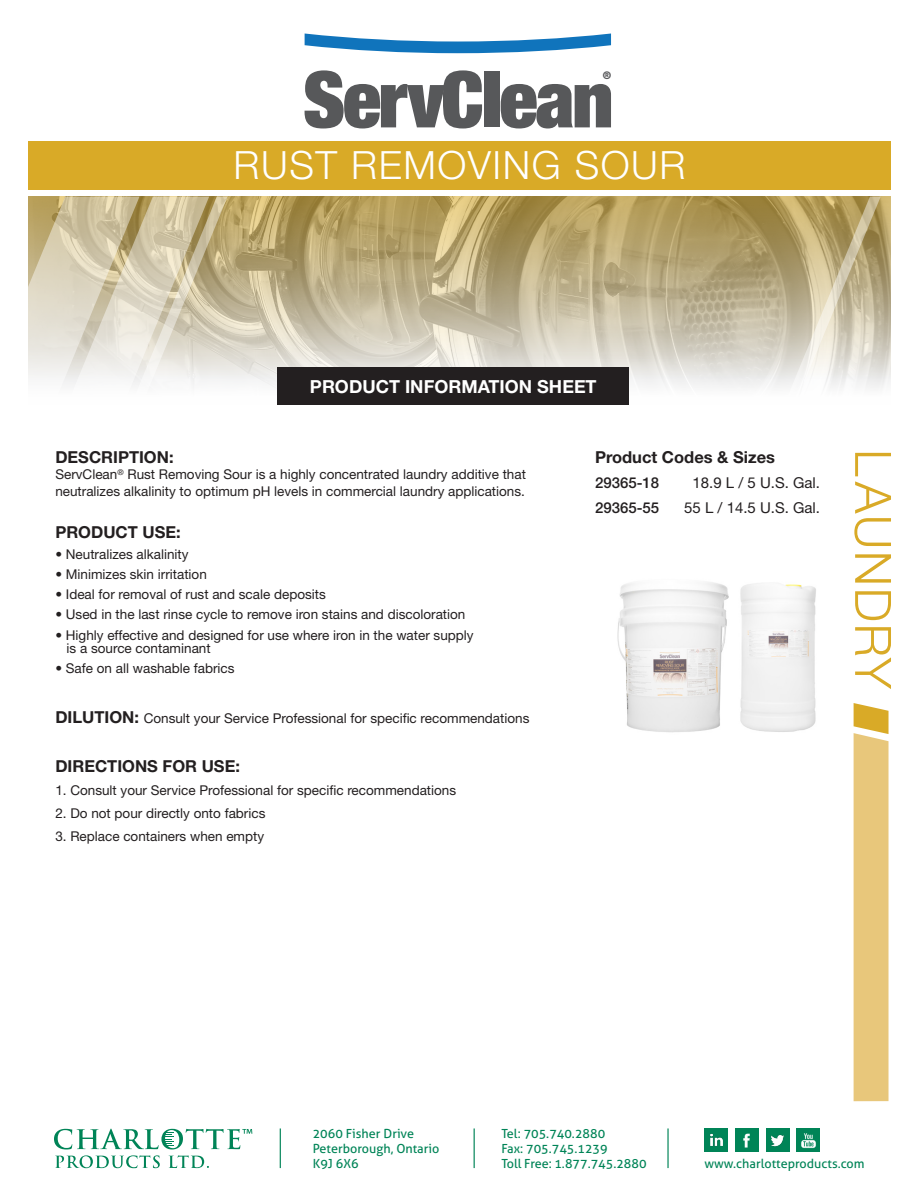
<style>
.page{position:relative;width:918px;height:1188px;background:#fff}
.page>*{position:absolute;margin:0;border:0;box-sizing:border-box;transform-origin:0 0}
.t1{font:300 50.25px "Helvetica Neue LT Std";letter-spacing:.03em;color:#d9aa27}
.t2{font:300 39px "Helvetica Neue LT Std";letter-spacing:.04em;color:#fff}
.t3{font:700 18px "Helvetica Neue LT Std";color:#fff}
.t4{font:700 16.5px "Helvetica Neue LT Std";color:#231f20}
.t5{font:15px "Helvetica Neue LT Std";color:#231f20}
.t6{font:500 15px "Helvetica Neue LT Std";color:#231f20}
.t7{font:13.5px/16.2px "Helvetica Neue LT Std";color:#231f20}
.t8{font:12.6px "Aller";color:#008457}
.t9{font:900 condensed 10.5px "Helvetica Neue LT Std";color:#57585a}
.s1{font-weight:700;font-size:16.5px}
</style>
<div class="page">
<svg style="left:55px;top:1155px;width:105px;height:13px"></svg>
<svg style="left:169px;top:1155px;width:40px;height:13px"></svg>
<svg style="left:54px;top:1129px;width:198px;height:20px"></svg>
<hr style="left:280px;top:1128px;width:1px;height:40px;background:#008457">
<hr style="left:474px;top:1128px;width:1px;height:40px;background:#008457">
<hr style="left:667px;top:1128px;width:2px;height:40px;background:#008457">
<img style="left:704px;top:1128px;width:24px;height:24px">
<img style="left:735px;top:1128px;width:24px;height:24px">
<img style="left:766px;top:1128px;width:24px;height:24px">
<img style="left:796px;top:1128px;width:24px;height:24px">
<div style="left:28px;top:141px;width:863px;height:48px;background:#d9aa27"></div>
<svg style="left:228px;top:197px;width:663px;height:189px;background:#c3b691"></svg>
<svg style="left:28px;top:197px;width:38px;height:188px;background:#d9d1b7"></svg>
<svg style="left:66px;top:197px;width:162px;height:190px;background:#d7cfb7"></svg>
<div style="left:278px;top:367px;width:351px;height:38px;background:#231f20"></div>
<svg style="left:719px;top:197px;width:162px;height:191px;background:#c4b897"></svg>
<svg style="left:854px;top:703px;width:35px;height:398px;background:#e8c77b"></svg>
<svg style="left:305px;top:34px;width:306px;height:19px"></svg>
<svg style="left:305px;top:70px;width:177px;height:58px"></svg>
<div style="left:484px;top:72px;width:15px;height:55px;background:#57585a"></div>
<svg style="left:501px;top:84px;width:110px;height:44px"></svg>
<img style="left:617px;top:582px;width:112px;height:151px">
<img style="left:740px;top:583px;width:76px;height:149px">
<p class="t9" style="left:603px;top:69px;width:10px">®</p>
<p class="t2" style="left:234px;top:141px;width:454px">RUST REMOVING SOUR</p>
<p class="t3" style="left:310px;top:376px;width:288px">PRODUCT INFORMATION SHEET</p>
<p class="t4" style="left:55px;top:447px;width:120px">DESCRIPTION:</p>
<p class="t7" style="left:55px;top:466px;width:472px">ServClean<sup>®</sup> Rust Removing Sour is a highly concentrated laundry additive that neutralizes alkalinity to optimum pH levels in commercial laundry applications.</p>
<p class="t4" style="left:55px;top:522px;width:127px">PRODUCT USE:</p>
<p class="t7" style="left:55px;top:546px;width:135px">• Neutralizes alkalinity</p>
<p class="t7" style="left:55px;top:566px;width:153px">• Minimizes skin irritation</p>
<p class="t7" style="left:55px;top:586px;width:272px">• Ideal for removal of rust and scale deposits</p>
<p class="t7" style="left:55px;top:606px;width:412px">• Used in the last rinse cycle to remove iron stains and discoloration</p>
<p class="t7" style="left:67px;top:628px;width:409px;line-height:13.5px;text-indent:-11px">• Highly effective and designed for use where iron in the water supply is a source contaminant</p>
<p class="t7" style="left:55px;top:660px;width:181px">• Safe on all washable fabrics</p>
<p class="t7" style="left:55px;top:710px;width:476px"><span class="s1">DILUTION:</span> Consult your Service Professional for specific recommendations</p>
<p class="t4" style="left:55px;top:756px;width:186px">DIRECTIONS FOR USE:</p>
<p class="t7" style="left:55px;top:782px;width:402px">1. Consult your Service Professional for specific recommendations</p>
<p class="t7" style="left:55px;top:805px;width:212px">2. Do not pour directly onto fabrics</p>
<p class="t7" style="left:55px;top:828px;width:210px">3. Replace containers when empty</p>
<p class="t4" style="left:595px;top:447px;width:181px">Product Codes &amp; Sizes</p>
<p class="t6" style="left:595px;top:474px;width:66px">29365-18</p>
<p class="t5" style="left:693px;top:474px;width:129px">18.9 L / 5 U.S. Gal.</p>
<p class="t6" style="left:595px;top:499px;width:66px">29365-55</p>
<p class="t5" style="left:684px;top:499px;width:137px">55 L / 14.5 U.S. Gal.</p>
<p class="t1" style="left:904px;top:449px;width:242px;rotate:90deg">LAUNDRY</p>
<p class="t8" style="left:313px;top:1126px;width:103px">2060 Fisher Drive</p>
<p class="t8" style="left:313px;top:1141px;width:128px">Peterborough, Ontario</p>
<p class="t8" style="left:313px;top:1156px;width:47px">K9J 6X6</p>
<p class="t8" style="left:501px;top:1126px;width:105px">Tel: 705.740.2880</p>
<p class="t8" style="left:501px;top:1141px;width:108px">Fax: 705.745.1239</p>
<p class="t8" style="left:501px;top:1156px;width:147px">Toll Free: 1.877.745.2880</p>
<p class="t8" style="left:705px;top:1156px;width:162px">www.charlotteproducts.com</p>
</div>
